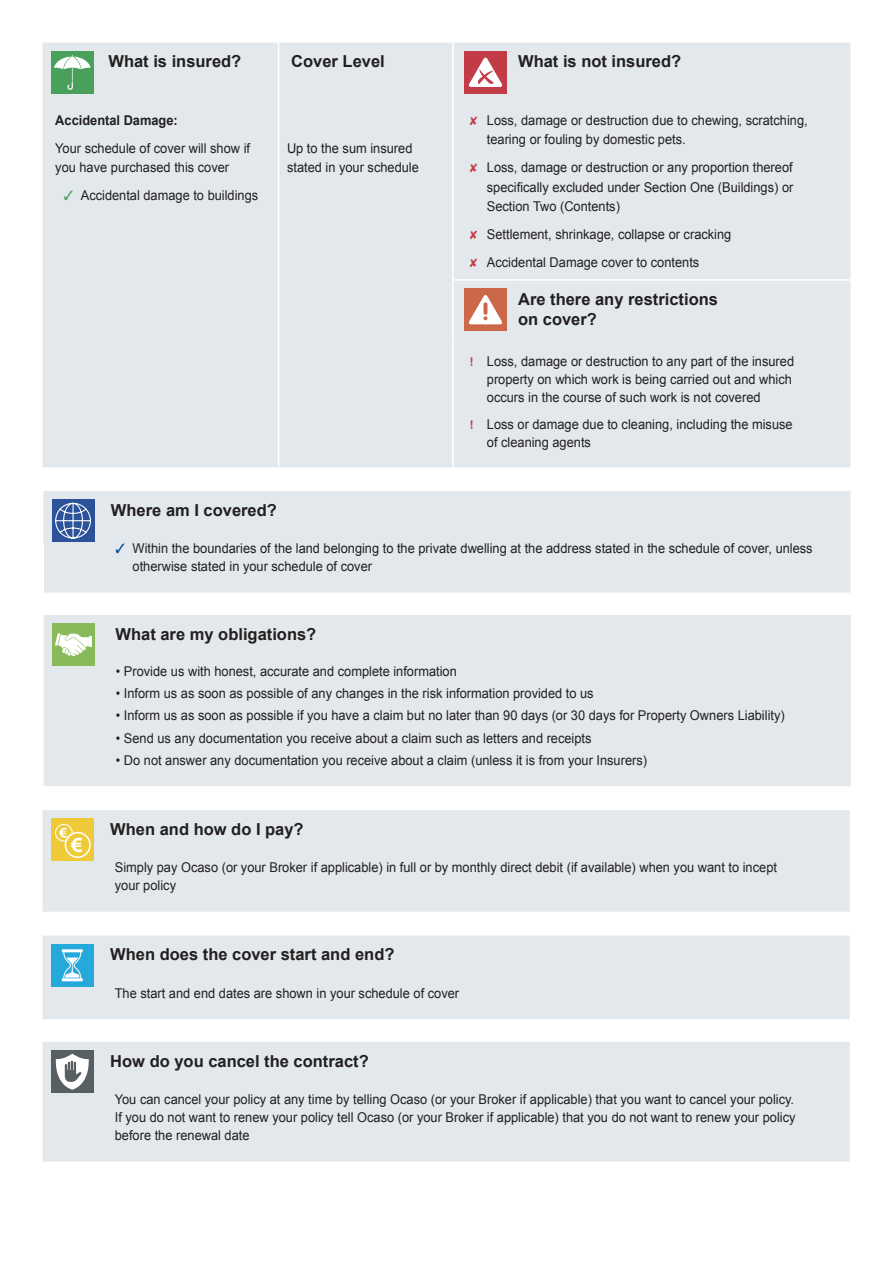
<style>
.page{position:relative;width:893px;height:1263px;background:#fff}
.page>*{position:absolute;margin:0;border:0;box-sizing:border-box;transform-origin:0 0}
.t1{font:700 16.5px/19.8px "Arial";color:#231f20}
.t2{font:13.5px/18px "Arial";color:#231f20;scale:.95 1}
.t3{font:700 13.5px "Arial";color:#231f20;scale:.95 1}
.s1{color:#48a05a}
.s2{color:#c43b48}
.s3{font-weight:700;font-size:12px;color:#c43b48}
.s4{color:#004c97}
</style>
<div class="page">
<div style="left:43px;top:491px;width:807px;height:102px;background:#e2e8eb"></div>
<hr style="left:43px;top:543px;width:1px;height:50px;background:#fff">
<div style="left:52px;top:499px;width:42px;height:43px;background:#2c5299"></div>
<svg style="left:55px;top:502px;width:36px;height:37px"></svg>
<div style="left:44px;top:615px;width:807px;height:171px;background:#e2e8eb"></div>
<div style="left:52px;top:623px;width:43px;height:43px;background:#89ba5a"></div>
<svg style="left:55px;top:633px;width:37px;height:23px"></svg>
<div style="left:43px;top:810px;width:807px;height:102px;background:#e2e8eb"></div>
<div style="left:51px;top:819px;width:43px;height:42px;background:#eeca38"></div>
<svg style="left:55px;top:824px;width:36px;height:34px"></svg>
<div style="left:43px;top:935px;width:807px;height:84px;background:#e2e8eb"></div>
<div style="left:51px;top:944px;width:43px;height:42px;background:#24a9da"></div>
<svg style="left:62px;top:949px;width:21px;height:32px"></svg>
<div style="left:43px;top:1042px;width:807px;height:119px;background:#e2e8eb"></div>
<div style="left:51px;top:1050px;width:43px;height:43px;background:#585f62"></div>
<svg style="left:56px;top:1053px;width:33px;height:37px"></svg>
<div style="left:43px;top:43px;width:807px;height:424px;background:#e2e8eb"></div>
<hr style="left:278px;top:102px;width:1px;height:178px;background:#fff">
<hr style="left:452px;top:102px;width:2px;height:177px;background:#fff">
<hr style="left:278px;top:280px;width:1px;height:59px;background:#fff">
<hr style="left:278px;top:339px;width:1px;height:128px;background:#fff">
<hr style="left:452px;top:339px;width:2px;height:128px;background:#fff">
<hr style="left:452px;top:281px;width:2px;height:58px;background:#fff">
<hr style="left:278px;top:43px;width:1px;height:59px;background:#fff">
<hr style="left:452px;top:43px;width:2px;height:59px;background:#fff">
<hr style="left:452px;top:279px;width:66px;height:2px;background:#fff">
<hr style="left:518px;top:279px;width:332px;height:2px;background:#fff">
<div style="left:51px;top:51px;width:43px;height:43px;background:#48a05a"></div>
<svg style="left:54px;top:55px;width:37px;height:35px"></svg>
<div style="left:464px;top:51px;width:43px;height:43px;background:#c43b48"></div>
<svg style="left:469px;top:58px;width:33px;height:29px"></svg>
<div style="left:464px;top:288px;width:43px;height:43px;background:#cd6749"></div>
<svg style="left:469px;top:295px;width:33px;height:29px"></svg>
<p class="t1" style="left:108px;top:52px;width:134px">What is insured?</p>
<p class="t1" style="left:291px;top:52px;width:95px">Cover Level</p>
<p class="t1" style="left:518px;top:52px;width:165px">What is not insured?</p>
<p class="t3" style="left:55px;top:111px;width:131px">Accidental Damage:</p>
<p class="t2" style="left:55px;top:138px;width:207px;line-height:19.5px">Your schedule of cover will show if you have purchased this cover</p>
<p class="t2" style="left:64px;top:187px;width:206px"><span class="s1">✓</span> Accidental damage to buildings</p>
<p class="t2" style="left:287px;top:138px;width:140px;line-height:19.5px">Up to the sum insured stated in your schedule</p>
<p class="t2" style="left:487px;top:110px;width:339px;line-height:19.5px;text-indent:-17px"><span class="s2">✘</span> Loss, damage or destruction due to chewing, scratching, tearing or fouling by domestic pets.</p>
<p class="t2" style="left:487px;top:158px;width:324px;line-height:19.5px;text-align:justify;text-indent:-17px"><span class="s2">✘</span> Loss, damage or destruction or any proportion thereof specifically excluded under Section One (Buildings) or Section Two (Contents)</p>
<p class="t2" style="left:470px;top:221px;width:277px;line-height:28px"><span class="s2">✘</span> Settlement, shrinkage, collapse or cracking <span class="s2">✘</span> Accidental Damage cover to contents</p>
<p class="t1" style="left:518px;top:290px;width:201px">Are there any restrictions on cover?</p>
<p class="t2" style="left:487px;top:353px;width:325px;text-indent:-17px"><span class="s3">!</span> Loss, damage or destruction to any part of the insured property on which work is being carried out and which occurs in the course of such work is not covered</p>
<p class="t2" style="left:487px;top:415px;width:323px;text-indent:-17px"><span class="s3">!</span> Loss or damage due to cleaning, including the misuse of cleaning agents</p>
<p class="t1" style="left:111px;top:501px;width:167px">Where am I covered?</p>
<p class="t2" style="left:133px;top:540px;width:717px;text-indent:-17px"><span class="s4">✓</span> Within the boundaries of the land belonging to the private dwelling at the address stated in the schedule of cover, unless otherwise stated in your schedule of cover</p>
<p class="t1" style="left:116px;top:624px;width:202px">What are my obligations?</p>
<p class="t2" style="left:116px;top:662px;width:360px">• Provide us with honest, accurate and complete information</p>
<p class="t2" style="left:116px;top:684px;width:504px">• Inform us as soon as possible of any changes in the risk information provided to us</p>
<p class="t2" style="left:116px;top:707px;width:706px">• Inform us as soon as possible if you have a claim but no later than 90 days (or 30 days for Property Owners Liability)</p>
<p class="t2" style="left:116px;top:729px;width:502px">• Send us any documentation you receive about a claim such as letters and receipts</p>
<p class="t2" style="left:116px;top:751px;width:561px">• Do not answer any documentation you receive about a claim (unless it is from your Insurers)</p>
<p class="t1" style="left:110px;top:820px;width:195px">When and how do I pay?</p>
<p class="t2" style="left:115px;top:859px;width:699px">Simply pay Ocaso (or your Broker if applicable) in full or by monthly direct debit (if available) when you want to incept your policy</p>
<p class="t1" style="left:110px;top:945px;width:286px">When does the cover start and end?</p>
<p class="t2" style="left:115px;top:984px;width:364px">The start and end dates are shown in your schedule of cover</p>
<p class="t1" style="left:110px;top:1051px;width:260px">How do you cancel the contract?</p>
<p class="t2" style="left:115px;top:1090px;width:718px;text-align:justify">You can cancel your policy at any time by telling Ocaso (or your Broker if applicable) that you want to cancel your policy.<br>If you do not want to renew your policy tell Ocaso (or your Broker if applicable) that you do not want to renew your policy before the renewal date</p>
</div>
